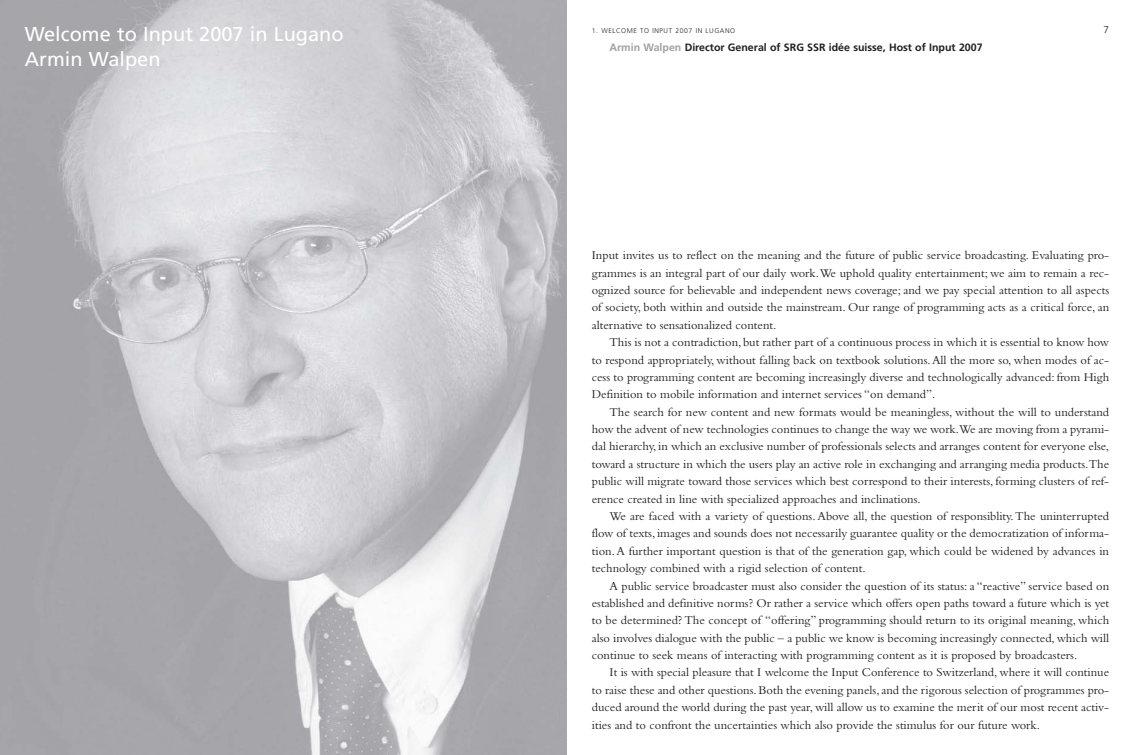
<style>
.page{position:relative;width:1134px;height:755px;background:#fff}
.page>*{position:absolute;margin:0;border:0;box-sizing:border-box;transform-origin:0 0}
.t1{font:20px/25px "Frutiger";color:#fff}
.t2{font:12.5px/17.4px "Bembo";color:#231f20;text-align:justify}
.t3{font:700 10.62px "Frutiger";color:#231f20}
.t4{font:300 10px "Frutiger";color:#231f20}
.t5{font:300 6.88px "Frutiger";letter-spacing:.085em;color:#231f20}
.s1{color:#a1a0a4}
</style>
<div class="page">
<img style="left:0;top:1px;width:567px;height:754px">
<h1 class="t1" style="left:25px;top:23px;width:320px">Welcome to Input 2007 in Lugano<br>Armin Walpen</h1>
<p class="t5" style="left:592px;top:28px;width:145px">1. WELCOME TO INPUT 2007 IN LUGANO</p>
<p class="t4" style="left:1103px;top:26px;width:7px">7</p>
<p class="t3" style="left:609px;top:43px;width:375px"><span class="s1">Armin Walpen</span> Director General of SRG SSR idée suisse, Host of Input 2007</p>
<p class="t2" style="left:592px;top:248px;width:519px">Input invites us to reflect on the meaning and the future of public service broadcasting. Evaluating pro&shy;grammes is an integral part of our daily work.We uphold quality entertainment; we aim to remain a rec&shy;ognized source for believable and independent news coverage; and we pay special attention to all aspects of society, both within and outside the mainstream. Our range of programming acts as a critical force, an alternative to sensationalized content.</p>
<p class="t2" style="left:592px;top:335px;width:519px;text-indent:18px">This is not a contradiction, but rather part of a continuous process in which it is essential to know how to respond appropriately, without falling back on textbook solutions.All the more so, when modes of ac&shy;cess to programming content are becoming increasingly diverse and technologically advanced: from High Definition to mobile information and internet services “on demand”.</p>
<p class="t2" style="left:592px;top:404px;width:519px;text-indent:18px">The search for new content and new formats would be meaningless, without the will to understand how the advent of new technologies continues to change the way we work.We are moving from a pyrami&shy;dal hierarchy, in which an exclusive number of professionals selects and arranges content for everyone else, toward a structure in which the users play an active role in exchanging and arranging media products.The public will migrate toward those services which best correspond to their interests, forming clusters of ref&shy;erence created in line with specialized approaches and inclinations.</p>
<p class="t2" style="left:592px;top:508px;width:519px;text-indent:18px">We are faced with a variety of questions. Above all, the question of responsiblity.The uninterrupted flow of texts, images and sounds does not necessarily guarantee quality or the democratization of informa&shy;tion.A further important question is that of the generation gap, which could be widened by advances in technology combined with a rigid selection of content.</p>
<p class="t2" style="left:592px;top:578px;width:519px;text-indent:18px">A public service broadcaster must also consider the question of its status: a “reactive” service based on established and definitive norms? Or rather a service which offers open paths toward a future which is yet to be determined? The concept of “offering” programming should return to its original meaning, which also involves dialogue with the public – a public we know is becoming increasingly connected, which will continue to seek means of interacting with programming content as it is proposed by broadcasters.</p>
<p class="t2" style="left:592px;top:665px;width:519px;text-indent:18px">It is with special pleasure that I welcome the Input Conference to Switzerland, where it will continue to raise these and other questions. Both the evening panels, and the rigorous selection of programmes pro&shy;duced around the world during the past year, will allow us to examine the merit of our most recent activ&shy;ities and to confront the uncertainties which also provide the stimulus for our future work.</p>
</div>
